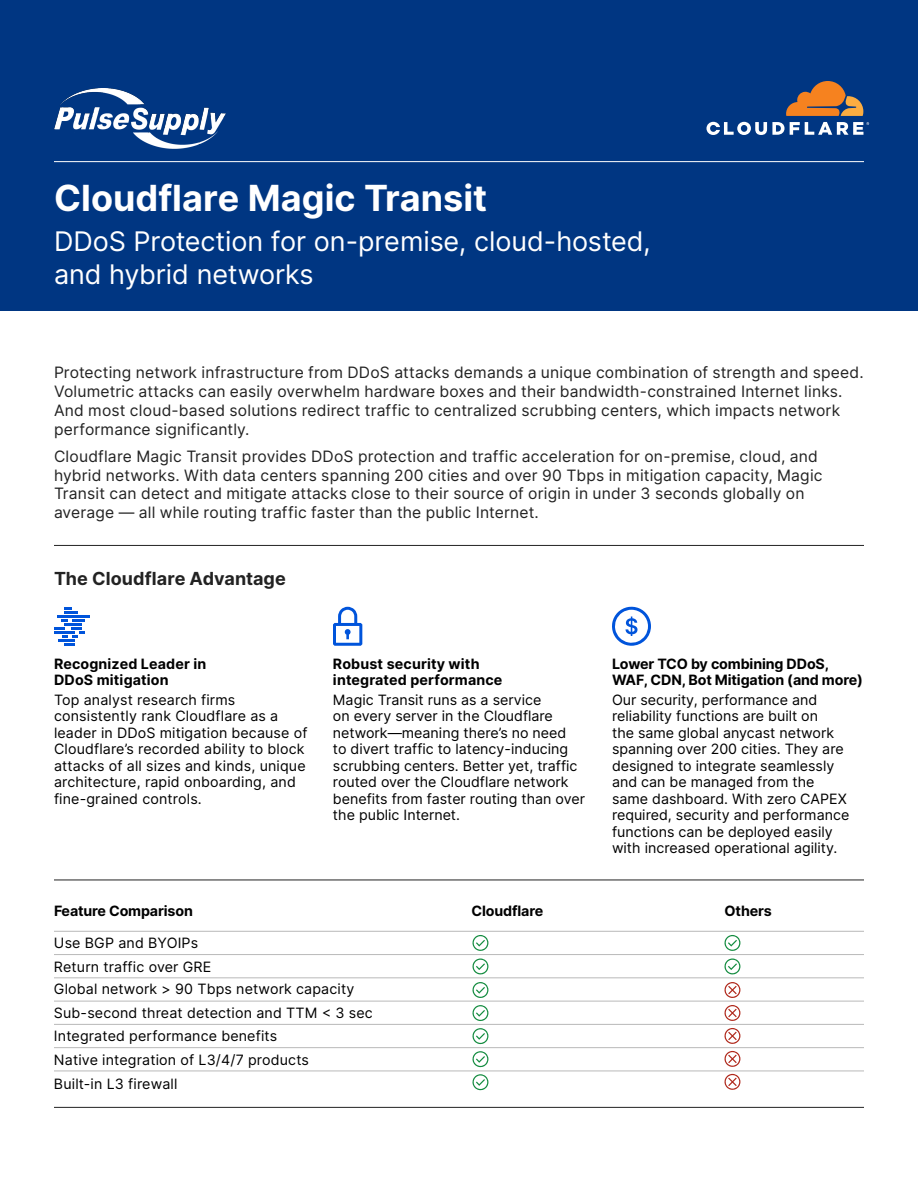
<style>
.page{position:relative;width:918px;height:1188px;background:#fff}
.page>*{position:absolute;margin:0;border:0;box-sizing:border-box;transform-origin:0 0}
.t1{font:700 36px "Inter";color:#fff}
.t2{font:27px/33px "Inter";letter-spacing:-.005em;color:#fff}
.t3{font:700 18px "Inter";letter-spacing:.005em;color:#222}
.t4{font:15.6px/19px "Inter";letter-spacing:.01em;color:#222}
.t5{font:14.25px/16.5px "Inter";color:#000}
.t6{font:700 14.25px/16.5px "Inter";letter-spacing:-.01em;color:#000}
.t7{font:700 14.25px/16.5px "Inter";letter-spacing:.01em;color:#000}
</style>
<div class="page">
<div style="left:0;top:0;width:918px;height:310px;background:#003682"></div>
<hr style="left:54px;top:161px;width:810px;height:1px;background:#fff">
<hr style="left:54px;top:1107px;width:810px;height:1px;background:#222">
<svg style="left:786px;top:81px;width:77px;height:35px"></svg>
<svg style="left:707px;top:122px;width:162px;height:13px"></svg>
<hr style="left:54px;top:545px;width:810px;height:1px;background:#222">
<hr style="left:54px;top:880px;width:810px;height:1px;background:#222">
<hr style="left:54px;top:931px;width:810px;height:1px;background:#b9b9b9">
<hr style="left:54px;top:954px;width:810px;height:1px;background:#b9b9b9">
<hr style="left:54px;top:977px;width:810px;height:1px;background:#b9b9b9">
<hr style="left:54px;top:1001px;width:810px;height:1px;background:#b9b9b9">
<hr style="left:54px;top:1024px;width:810px;height:1px;background:#b9b9b9">
<hr style="left:54px;top:1047px;width:810px;height:1px;background:#b9b9b9">
<hr style="left:54px;top:1071px;width:810px;height:1px;background:#b9b9b9">
<svg style="left:64px;top:607px;width:8px;height:3px"></svg>
<hr style="left:64px;top:611px;width:14px;height:3px;background:#0054db">
<hr style="left:57px;top:615px;width:33px;height:3px;background:#0054db">
<svg style="left:54px;top:619px;width:31px;height:27px"></svg>
<svg style="left:333px;top:607px;width:29px;height:39px"></svg>
<svg style="left:612px;top:606px;width:39px;height:40px"></svg>
<svg style="left:472px;top:935px;width:16px;height:16px"></svg>
<svg style="left:472px;top:958px;width:16px;height:17px"></svg>
<svg style="left:472px;top:982px;width:16px;height:16px"></svg>
<svg style="left:472px;top:1005px;width:16px;height:16px"></svg>
<svg style="left:472px;top:1028px;width:16px;height:16px"></svg>
<svg style="left:472px;top:1051px;width:16px;height:16px"></svg>
<svg style="left:472px;top:1074px;width:16px;height:16px"></svg>
<svg style="left:724px;top:935px;width:16px;height:16px"></svg>
<svg style="left:724px;top:958px;width:16px;height:17px"></svg>
<svg style="left:724px;top:982px;width:16px;height:16px"></svg>
<svg style="left:724px;top:1005px;width:16px;height:16px"></svg>
<svg style="left:724px;top:1028px;width:16px;height:16px"></svg>
<svg style="left:724px;top:1051px;width:16px;height:16px"></svg>
<svg style="left:724px;top:1074px;width:16px;height:16px"></svg>
<img style="left:54px;top:89px;width:172px;height:59px">
<h1 class="t1" style="left:54px;top:172px;width:435px">Cloudflare Magic Transit</h1>
<h2 class="t2" style="left:54px;top:225px;width:598px">DDoS Protection for on-premise, cloud-hosted, and hybrid networks</h2>
<p class="t4" style="left:54px;top:363px;width:811px">Protecting network infrastructure from DDoS attacks demands a unique combination of strength and speed.<br>Volumetric attacks can easily overwhelm hardware boxes and their bandwidth-constrained Internet links.<br>And most cloud-based solutions redirect traffic to centralized scrubbing centers, which impacts network performance significantly.</p>
<p class="t4" style="left:54px;top:446px;width:770px">Cloudflare Magic Transit provides DDoS protection and traffic acceleration for on-premise, cloud, and hybrid networks. With data centers spanning 200 cities and over 90 Tbps in mitigation capacity, Magic Transit can detect and mitigate attacks close to their source of origin in under 3 seconds globally on average — all while routing traffic faster than the public Internet.</p>
<p class="t3" style="left:54px;top:565px;width:233px">The Cloudflare Advantage</p>
<p class="t7" style="left:54px;top:655px;width:154px">Recognized Leader in<br>DDoS mitigation</p>
<p class="t5" style="left:54px;top:691px;width:255px">Top analyst research firms consistently rank Cloudflare as a leader in DDoS mitigation because of Cloudflare’s recorded ability to block attacks of all sizes and kinds, unique architecture, rapid onboarding, and fine-grained controls.</p>
<p class="t7" style="left:333px;top:655px;width:171px">Robust security with integrated performance</p>
<p class="t5" style="left:333px;top:691px;width:253px">Magic Transit runs as a service<br>on every server in the Cloudflare network—meaning there’s no need<br>to divert traffic to latency-inducing scrubbing centers. Better yet, traffic routed over the Cloudflare network benefits from faster routing than over the public Internet.</p>
<p class="t6" style="left:612px;top:655px;width:252px">Lower TCO by combining DDoS,<br>WAF, CDN, Bot Mitigation (and more)</p>
<p class="t5" style="left:612px;top:691px;width:239px">Our security, performance and reliability functions are built on<br>the same global anycast network spanning over 200 cities. They are designed to integrate seamlessly and can be managed from the same dashboard. With zero CAPEX required, security and performance functions can be deployed easily with increased operational agility.</p>
<p class="t6" style="left:54px;top:902px;width:140px">Feature Comparison</p>
<p class="t6" style="left:472px;top:902px;width:73px">Cloudflare</p>
<p class="t6" style="left:724px;top:902px;width:49px">Others</p>
<p class="t5" style="left:54px;top:930px;width:159px;line-height:24px">Use BGP and BYOIPs<br>Return traffic over GRE</p>
<p class="t5" style="left:54px;top:977px;width:320px;line-height:24px">Global network &gt; 90 Tbps network capacity<br>Sub-second threat detection and TTM &lt; 3 sec</p>
<p class="t5" style="left:54px;top:1023px;width:256px;line-height:24px">Integrated performance benefits<br>Native integration of L3/4/7 products<br>Built-in L3 firewall</p>
</div>
